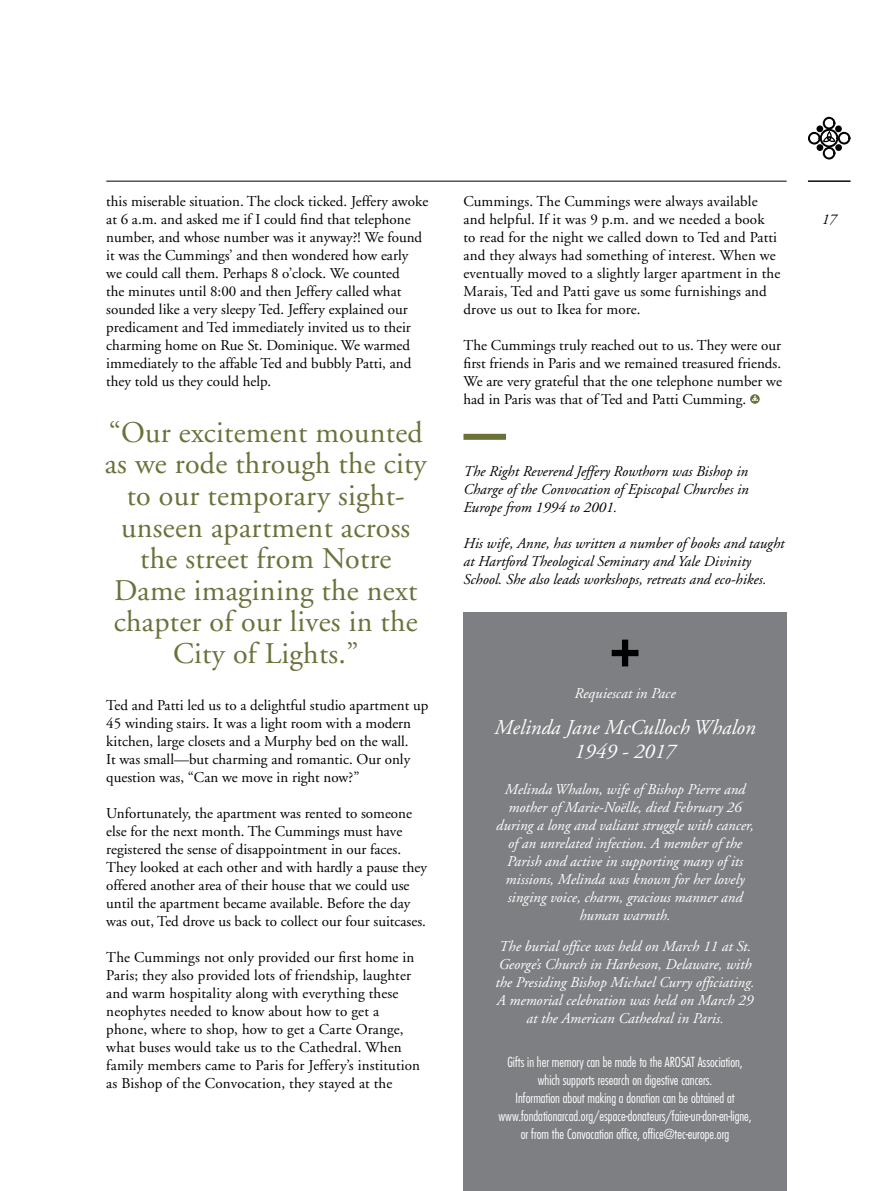
<style>
.page{position:relative;width:893px;height:1191px;background:#fff}
.page>*{position:absolute;margin:0;border:0;box-sizing:border-box;transform-origin:0 0}
.text{font:30px/31.5px "Adobe Garamond LT";letter-spacing:.01em;color:#6c713a;text-align:center}
.t1{font:italic 21px/24px "Adobe Garamond";color:#fff;text-align:center}
.t2{font:15px/18px "Adobe Garamond LT";color:#000}
.t3{font:italic 15px/18px "Adobe Garamond";color:#fff;text-align:center}
.t4{font:italic 15px/18px "Adobe Garamond";color:#000;text-align:justify}
.t5{font:300 condensed 13.5px/18px "Futura LT";color:#fff;text-align:center}
</style>
<div class="page">
<hr style="left:106px;top:181px;width:681px;height:1px;background:#000">
<svg style="left:808px;top:117px;width:42px;height:43px"></svg>
<hr style="left:808px;top:181px;width:42px;height:1px;background:#000">
<div style="left:463px;top:612px;width:324px;height:579px;background:#7d7f82"></div>
<div style="left:622px;top:639px;width:6px;height:27px;background:#000"></div>
<div style="left:612px;top:650px;width:26px;height:6px;background:#000"></div>
<svg style="left:750px;top:394px;width:10px;height:10px"></svg>
<svg style="left:752px;top:395px;width:6px;height:6px"></svg>
<div style="left:463px;top:434px;width:43px;height:6px;background:#6c713a"></div>
<p class="t2" style="left:106px;top:192px;width:324px">this miserable situation. The clock ticked. Jeffery awoke at 6 a.m. and asked me if I could find that telephone number, and whose number was it anyway?! We found it was the Cummings’ and then wondered how early<br>we could call them. Perhaps 8 o’clock. We counted<br>the minutes until 8:00 and then Jeffery called what sounded like a very sleepy Ted. Jeffery explained our predicament and Ted immediately invited us to their charming home on Rue St. Dominique. We warmed immediately to the affable Ted and bubbly Patti, and they told us they could help.</p>
<p class="text" style="left:105px;top:416px;width:323px">“Our excitement mounted as we rode through the city to our temporary sight&shy;unseen apartment across the street from Notre<br>Dame imagining the next chapter of our lives in the<br>City of Lights.”</p>
<p class="t2" style="left:106px;top:696px;width:323px">Ted and Patti led us to a delightful studio apartment up 45 winding stairs. It was a light room with a modern kitchen, large closets and a Murphy bed on the wall.<br>It was small—but charming and romantic. Our only question was, “Can we move in right now?”</p>
<p class="t2" style="left:106px;top:804px;width:322px">Unfortunately, the apartment was rented to someone else for the next month. The Cummings must have registered the sense of disappointment in our faces.<br>They looked at each other and with hardly a pause they offered another area of their house that we could use until the apartment became available. Before the day was out, Ted drove us back to collect our four suitcases.</p>
<p class="t2" style="left:106px;top:948px;width:315px">The Cummings not only provided our first home in Paris; they also provided lots of friendship, laughter and warm hospitality along with everything these neophytes needed to know about how to get a phone, where to shop, how to get a Carte Orange, what buses would take us to the Cathedral. When family members came to Paris for Jeffery’s institution as Bishop of the Convocation, they stayed at the</p>
<p class="t2" style="left:463px;top:192px;width:318px">Cummings. The Cummings were always available and helpful. If it was 9 p.m. and we needed a book<br>to read for the night we called down to Ted and Patti and they always had something of interest. When we eventually moved to a slightly larger apartment in the Marais, Ted and Patti gave us some furnishings and drove us out to Ikea for more.</p>
<p class="t2" style="left:463px;top:336px;width:320px;text-align:justify">The Cummings truly reached out to us. They were our first friends in Paris and we remained treasured friends.<br>We are very grateful that the one telephone number we had in Paris was that of Ted and Patti Cumming.</p>
<p class="t4" style="left:463px;top:462px;width:287px">The Right Reverend Jeffery Rowthorn was Bishop in Charge of the Convocation of Episcopal Churches in Europe from 1994 to 2001.</p>
<p class="t4" style="left:463px;top:534px;width:322px;text-align:left">His wife, Anne, has written a number of books and taught at Hartford Theological Seminary and Yale Divinity<br>School. She also leads workshops, retreats and eco-hikes.</p>
<p class="t3" style="left:575px;top:684px;width:102px">Requiescat in Pace</p>
<p class="t1" style="left:495px;top:716px;width:262px">Melinda Jane McCulloch Whalon<br>1949 - 2017</p>
<p class="t3" style="left:496px;top:781px;width:259px">Melinda Whalon, wife of Bishop Pierre and mother of Marie-Noëlle, died February 26 during a long and valiant struggle with cancer, of an unrelated infection. A member of the Parish and active in supporting many of its missions, Melinda was known for her lovely singing voice, charm, gracious manner and human warmth.</p>
<p class="t3" style="left:496px;top:938px;width:261px">The burial office was held on March 11 at St.<br>George’s Church in Harbeson, Delaware, with the Presiding Bishop Michael Curry officiating.<br>A memorial celebration was held on March 29 at the American Cathedral in Paris.</p>
<p class="t5" style="left:498px;top:1052px;width:255px">Gifts in her memory can be made to the AROSAT Association, which supports research on digestive cancers.<br>Information about making a donation can be obtained at www.fondationarcad.org/espace-donateurs/faire-un-don-en-ligne, or from the Convocation office, office@tec-europe.org</p>
<p class="t4" style="left:822px;top:210px;width:16px">17</p>
</div>
